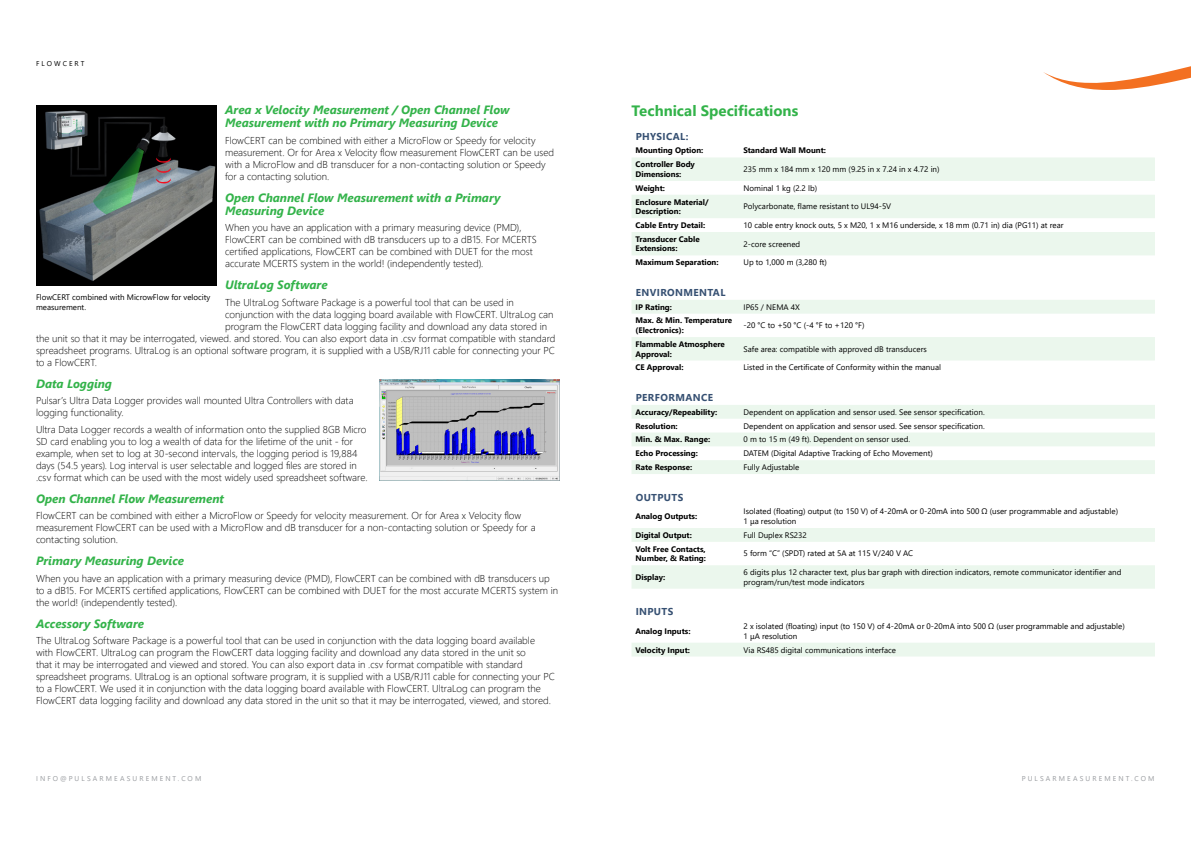
<style>
.page{position:relative;width:1191px;height:842px;background:#fff}
.page>*{position:absolute;margin:0;border:0;box-sizing:border-box;transform-origin:0 0}
.t1{font:700 15px "Segoe UI";color:#33b34a}
.t2{font:italic 700 12px/13px "Segoe UI";letter-spacing:-.005em;color:#33b34a}
.t3{font:300 10px/12px "Segoe UI";color:#000}
.t4{font:700 10px "Segoe UI";letter-spacing:.035em;color:#365072}
.t5{font:8px/9.6px "Segoe UI";color:#000}
.t6{font:700 8px/9.6px "Segoe UI";color:#000}
.t7{font:7px "Segoe UI";letter-spacing:.3em;color:#999ca0}
.t8{font:7px "Segoe UI";letter-spacing:.29em;color:#000}
</style>
<div class="page">
<svg style="left:1043px;top:66px;width:148px;height:24px"></svg>
<img style="left:36px;top:105px;width:180px;height:180px">
<img style="left:379px;top:379px;width:180px;height:101px">
<svg style="left:632px;top:157px;width:523px;height:432px"></svg>
<div style="left:632px;top:643px;width:523px;height:13px;background:#ebf7ed"></div>
<p class="t8" style="left:36px;top:57px;width:50px">FLOWCERT</p>
<p class="t2" style="left:225px;top:102px;width:286px">Area x Velocity Measurement / Open Channel Flow<br>Measurement with no Primary Measuring Device</p>
<p class="t3" style="left:225px;top:133px;width:330px">FlowCERT can be combined with either a MicroFlow or Speedy for velocity measurement. Or for Area x Velocity flow measurement FlowCERT can be used with a MicroFlow and dB transducer for a non-contacting solution or Speedy for a contacting solution.</p>
<p class="t2" style="left:225px;top:189px;width:277px">Open Channel Flow Measurement with a Primary<br>Measuring Device</p>
<p class="t3" style="left:225px;top:221px;width:313px">When you have an application with a primary measuring device (PMD), FlowCERT can be combined with dB transducers up to a dB15. For MCERTS certified applications, FlowCERT can be combined with DUET for the most accurate MCERTS system in the world! (independently tested).</p>
<p class="t2" style="left:225px;top:277px;width:104px">UltraLog Software</p>
<p class="t3" style="left:225px;top:295px;width:290px">The UltraLog Software Package is a powerful tool that can be used in</p>
<p class="t3" style="left:225px;top:307px;width:330px">conjunction with the data logging board available with FlowCERT. UltraLog can</p>
<p class="t3" style="left:225px;top:319px;width:323px">program the FlowCERT data logging facility and download any data stored in</p>
<p class="t3" style="left:36px;top:331px;width:521px">the unit so that it may be interrogated, viewed. and stored. You can also export data in .csv format compatible with standard</p>
<p class="t3" style="left:36px;top:343px;width:520px">spreadsheet programs. UltraLog is an optional software program, it is supplied with a USB/RJ11 cable for connecting your PC</p>
<p class="t3" style="left:36px;top:355px;width:63px">to a FlowCERT.</p>
<p class="t2" style="left:36px;top:375px;width:78px">Data Logging</p>
<p class="t3" style="left:36px;top:394px;width:319px">Pulsar’s Ultra Data Logger provides wall mounted Ultra Controllers with data logging functionality.</p>
<p class="t3" style="left:36px;top:422px;width:333px">Ultra Data Logger records a wealth of information onto the supplied 8GB Micro SD card enabling you to log a wealth of data for the lifetime of the unit - for example, when set to log at 30-second intervals, the logging period is 19,884 days (54.5 years). Log interval is user selectable and logged files are stored in .csv format which can be used with the most widely used spreadsheet software.</p>
<p class="t2" style="left:36px;top:490px;width:190px">Open Channel Flow Measurement</p>
<p class="t3" style="left:36px;top:509px;width:501px">FlowCERT can be combined with either a MicroFlow or Speedy for velocity measurement. Or for Area x Velocity flow measurement FlowCERT can be used with a MicroFlow and dB transducer for a non-contacting solution or Speedy for a contacting solution.</p>
<p class="t2" style="left:36px;top:553px;width:150px">Primary Measuring Device</p>
<p class="t3" style="left:36px;top:571px;width:523px">When you have an application with a primary measuring device (PMD), FlowCERT can be combined with dB transducers up to a dB15. For MCERTS certified applications, FlowCERT can be combined with DUET for the most accurate MCERTS system in the world! (independently tested).</p>
<p class="t2" style="left:36px;top:615px;width:110px">Accessory Software</p>
<p class="t3" style="left:36px;top:634px;width:520px">The UltraLog Software Package is a powerful tool that can be used in conjunction with the data logging board available<br>with FlowCERT. UltraLog can program the FlowCERT data logging facility and download any data stored in the unit so<br>that it may be interrogated and viewed and stored. You can also export data in .csv format compatible with standard spreadsheet programs. UltraLog is an optional software program, it is supplied with a USB/RJ11 cable for connecting your PC to a FlowCERT. We used it in conjunction with the data logging board available with FlowCERT. UltraLog can program the FlowCERT data logging facility and download any data stored in the unit so that it may be interrogated, viewed, and stored.</p>
<p class="t5" style="left:36px;top:292px;width:176px">FlowCERT combined with MicrowFlow for velocity measurement.</p>
<h1 class="t1" style="left:631px;top:97px;width:168px">Technical Specifications</h1>
<p class="t4" style="left:635px;top:127px;width:54px">PHYSICAL:</p>
<p class="t6" style="left:635px;top:145px;width:69px">Mounting Option:</p>
<p class="t6" style="left:743px;top:145px;width:84px">Standard Wall Mount:</p>
<p class="t6" style="left:635px;top:159px;width:61px">Controller Body<br>Dimensions:</p>
<p class="t5" style="left:743px;top:164px;width:197px">235 mm x 184 mm x 120 mm (9.25 in x 7.24 in x 4.72 in)</p>
<p class="t6" style="left:635px;top:182px;width:31px">Weight:</p>
<p class="t5" style="left:743px;top:182px;width:75px">Nominal 1 kg (2.2 lb)</p>
<p class="t6" style="left:635px;top:196px;width:75px">Enclosure Material/<br>Description:</p>
<p class="t5" style="left:743px;top:201px;width:149px">Polycarbonate, flame resistant to UL94-5V</p>
<p class="t6" style="left:635px;top:220px;width:71px">Cable Entry Detail:</p>
<p class="t5" style="left:743px;top:220px;width:321px">10 cable entry knock outs, 5 x M20, 1 x M16 underside, x 18 mm (0.71 in) dia (PG11) at rear</p>
<p class="t6" style="left:635px;top:234px;width:66px">Transducer Cable<br>Extensions:</p>
<p class="t5" style="left:743px;top:238px;width:58px">2-core screened</p>
<p class="t6" style="left:635px;top:257px;width:85px">Maximum Separation:</p>
<p class="t5" style="left:743px;top:257px;width:85px">Up to 1,000 m (3,280 ft)</p>
<p class="t4" style="left:635px;top:283px;width:91px">ENVIRONMENTAL</p>
<p class="t6" style="left:635px;top:301px;width:38px">IP Rating:</p>
<p class="t5" style="left:743px;top:301px;width:58px">IP65 / NEMA 4X</p>
<p class="t6" style="left:635px;top:315px;width:98px">Max. &amp; Min. Temperature (Electronics):</p>
<p class="t5" style="left:743px;top:320px;width:122px">-20 °C to +50 °C (-4 °F to +120 °F)</p>
<p class="t6" style="left:635px;top:339px;width:91px">Flammable Atmosphere<br>Approval:</p>
<p class="t5" style="left:743px;top:343px;width:185px">Safe area: compatible with approved dB transducers</p>
<p class="t6" style="left:635px;top:362px;width:50px">CE Approval:</p>
<p class="t5" style="left:743px;top:362px;width:199px">Listed in the Certificate of Conformity within the manual</p>
<p class="t4" style="left:635px;top:388px;width:79px">PERFORMANCE</p>
<p class="t6" style="left:635px;top:406px;width:83px">Accuracy/Repeability:</p>
<p class="t5" style="left:743px;top:406px;width:243px">Dependent on application and sensor used. See sensor specification.</p>
<p class="t6" style="left:635px;top:420px;width:44px">Resolution:</p>
<p class="t5" style="left:743px;top:420px;width:243px">Dependent on application and sensor used. See sensor specification.</p>
<p class="t6" style="left:635px;top:434px;width:76px">Min. &amp; Max. Range:</p>
<p class="t5" style="left:743px;top:434px;width:168px">0 m to 15 m (49 ft). Dependent on sensor used.</p>
<p class="t6" style="left:635px;top:448px;width:64px">Echo Processing:</p>
<p class="t5" style="left:743px;top:448px;width:191px">DATEM (Digital Adaptive Tracking of Echo Movement)</p>
<p class="t6" style="left:635px;top:462px;width:58px">Rate Response:</p>
<p class="t5" style="left:743px;top:462px;width:57px">Fully Adjustable</p>
<p class="t4" style="left:635px;top:488px;width:49px">OUTPUTS</p>
<p class="t6" style="left:635px;top:511px;width:63px">Analog Outputs:</p>
<p class="t5" style="left:743px;top:506px;width:376px">Isolated (floating) output (to 150 V) of 4-20mA or 0-20mA into 500 Ω (user programmable and adjustable)<br>1 μa resolution</p>
<p class="t6" style="left:635px;top:530px;width:58px">Digital Output:</p>
<p class="t5" style="left:743px;top:529px;width:65px">Full Duplex RS232</p>
<p class="t6" style="left:635px;top:543px;width:72px">Volt Free Contacts,<br>Number, &amp; Rating:</p>
<p class="t5" style="left:743px;top:548px;width:171px">5 form “C” (SPDT) rated at 5A at 115 V/240 V AC</p>
<p class="t6" style="left:635px;top:572px;width:31px">Display:</p>
<p class="t5" style="left:743px;top:567px;width:379px">6 digits plus 12 character text, plus bar graph with direction indicators, remote communicator identifier and program/run/test mode indicators</p>
<p class="t4" style="left:635px;top:602px;width:39px">INPUTS</p>
<p class="t6" style="left:635px;top:626px;width:57px">Analog Inputs:</p>
<p class="t5" style="left:743px;top:621px;width:383px">2 x isolated (floating) input (to 150 V) of 4-20mA or 0-20mA into 500 Ω (user programmable and adjustable)<br>1 μA resolution</p>
<p class="t6" style="left:635px;top:644px;width:56px">Velocity Input:</p>
<p class="t5" style="left:743px;top:644px;width:154px">Via RS485 digital communications interface</p>
<p class="t7" style="left:36px;top:771px;width:167px">INFO@PULSARMEASUREMENT.COM</p>
<p class="t7" style="left:1021px;top:771px;width:134px">PULSARMEASUREMENT.COM</p>
</div>
